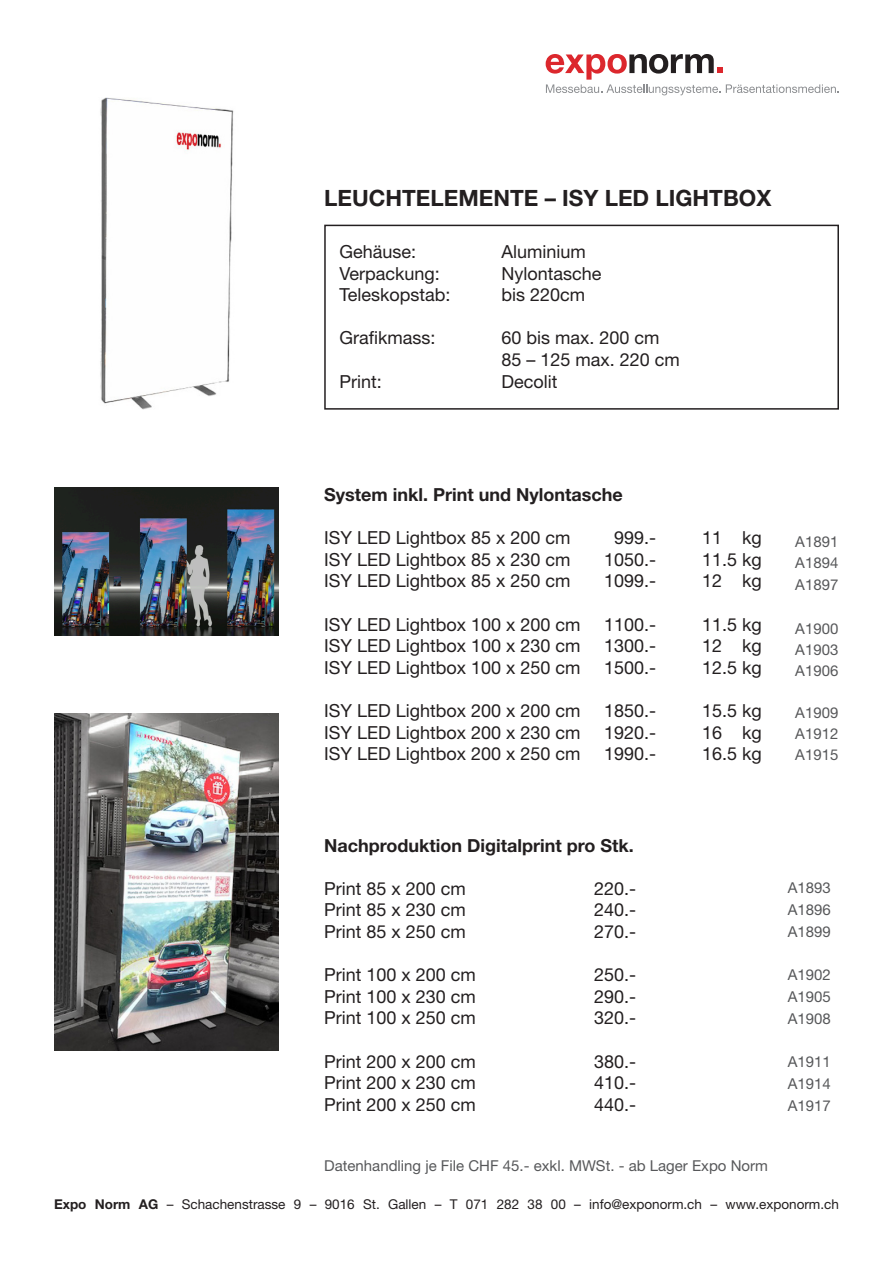
<style>
.page{position:relative;width:893px;height:1263px;background:#fff}
.page>*{position:absolute;margin:0;border:0;box-sizing:border-box;transform-origin:0 0}
.t1{font:700 22.5px "Helvetica Neue LT";color:#231f20}
.t2{font:18px "Helvetica Neue LT";color:#231f20}
.t3{font:700 18px "Helvetica Neue LT";color:#231f20}
.t4{font:15px "Helvetica Neue LT";color:#57585a}
.t5{font:13.5px "Helvetica Neue LT";color:#231f20}
.s1{font-weight:700}
</style>
<div class="page">
<svg style="left:546px;top:54px;width:293px;height:41px"></svg>
<img style="left:100px;top:97px;width:134px;height:313px">
<img style="left:54px;top:714px;width:224px;height:336px">
<img style="left:54px;top:487px;width:224px;height:149px">
<div style="left:324px;top:225px;width:515px;height:185px;border:2px solid #231f20"></div>
<p class="t1" style="left:324px;top:184px;width:449px">LEUCHTELEMENTE – ISY LED LIGHTBOX</p>
<p class="t2" style="left:339px;top:241px;width:78px">Gehäuse:</p>
<p class="t2" style="left:501px;top:241px;width:86px">Aluminium</p>
<p class="t2" style="left:339px;top:263px;width:102px">Verpackung:</p>
<p class="t2" style="left:501px;top:263px;width:102px">Nylontasche</p>
<p class="t2" style="left:339px;top:284px;width:113px">Teleskopstab:</p>
<p class="t2" style="left:501px;top:284px;width:85px">bis 220cm</p>
<p class="t2" style="left:339px;top:327px;width:98px">Grafikmass:</p>
<p class="t2" style="left:501px;top:327px;width:160px">60 bis max. 200 cm</p>
<p class="t2" style="left:501px;top:349px;width:180px">85 – 125 max. 220 cm</p>
<p class="t2" style="left:339px;top:371px;width:44px">Print:</p>
<p class="t2" style="left:501px;top:371px;width:57px">Decolit</p>
<p class="t3" style="left:324px;top:483px;width:300px">System inkl. Print und Nylontasche</p>
<p class="t2" style="left:324px;top:527px;width:248px">ISY LED Lightbox 85 x 200 cm</p>
<p class="t2" style="left:614px;top:527px;width:44px">999.-</p>
<p class="t2" style="left:702px;top:527px;width:61px">11 kg</p>
<p class="t2" style="left:324px;top:549px;width:248px">ISY LED Lightbox 85 x 230 cm</p>
<p class="t2" style="left:604px;top:549px;width:54px">1050.-</p>
<p class="t2" style="left:702px;top:549px;width:61px">11.5 kg</p>
<p class="t2" style="left:324px;top:570px;width:248px">ISY LED Lightbox 85 x 250 cm</p>
<p class="t2" style="left:604px;top:570px;width:54px">1099.-</p>
<p class="t2" style="left:702px;top:570px;width:61px">12 kg</p>
<p class="t2" style="left:324px;top:613px;width:258px">ISY LED Lightbox 100 x 200 cm</p>
<p class="t2" style="left:604px;top:613px;width:54px">1100.-</p>
<p class="t2" style="left:702px;top:613px;width:61px">11.5 kg</p>
<p class="t2" style="left:324px;top:635px;width:258px">ISY LED Lightbox 100 x 230 cm</p>
<p class="t2" style="left:604px;top:635px;width:54px">1300.-</p>
<p class="t2" style="left:702px;top:635px;width:61px">12 kg</p>
<p class="t2" style="left:324px;top:657px;width:258px">ISY LED Lightbox 100 x 250 cm</p>
<p class="t2" style="left:604px;top:657px;width:54px">1500.-</p>
<p class="t2" style="left:702px;top:657px;width:61px">12.5 kg</p>
<p class="t2" style="left:324px;top:700px;width:258px">ISY LED Lightbox 200 x 200 cm</p>
<p class="t2" style="left:604px;top:700px;width:54px">1850.-</p>
<p class="t2" style="left:702px;top:700px;width:61px">15.5 kg</p>
<p class="t2" style="left:324px;top:721px;width:258px">ISY LED Lightbox 200 x 230 cm</p>
<p class="t2" style="left:604px;top:721px;width:54px">1920.-</p>
<p class="t2" style="left:702px;top:721px;width:61px">16 kg</p>
<p class="t2" style="left:324px;top:743px;width:258px">ISY LED Lightbox 200 x 250 cm</p>
<p class="t2" style="left:604px;top:743px;width:54px">1990.-</p>
<p class="t2" style="left:702px;top:743px;width:61px">16.5 kg</p>
<p class="t4" style="left:795px;top:532px;width:45px">A1891</p>
<p class="t4" style="left:795px;top:554px;width:45px">A1894</p>
<p class="t4" style="left:795px;top:576px;width:45px">A1897</p>
<p class="t4" style="left:795px;top:619px;width:45px">A1900</p>
<p class="t4" style="left:795px;top:641px;width:45px">A1903</p>
<p class="t4" style="left:795px;top:662px;width:45px">A1906</p>
<p class="t4" style="left:795px;top:704px;width:45px">A1909</p>
<p class="t4" style="left:795px;top:725px;width:45px">A1912</p>
<p class="t4" style="left:795px;top:746px;width:45px">A1915</p>
<p class="t3" style="left:324px;top:834px;width:311px">Nachproduktion Digitalprint pro Stk.</p>
<p class="t2" style="left:324px;top:878px;width:143px">Print 85 x 200 cm</p>
<p class="t2" style="left:594px;top:878px;width:44px">220.-</p>
<p class="t2" style="left:324px;top:899px;width:143px">Print 85 x 230 cm</p>
<p class="t2" style="left:594px;top:899px;width:44px">240.-</p>
<p class="t2" style="left:324px;top:921px;width:143px">Print 85 x 250 cm</p>
<p class="t2" style="left:594px;top:921px;width:44px">270.-</p>
<p class="t2" style="left:324px;top:964px;width:153px">Print 100 x 200 cm</p>
<p class="t2" style="left:594px;top:964px;width:44px">250.-</p>
<p class="t2" style="left:324px;top:986px;width:153px">Print 100 x 230 cm</p>
<p class="t2" style="left:594px;top:986px;width:44px">290.-</p>
<p class="t2" style="left:324px;top:1007px;width:153px">Print 100 x 250 cm</p>
<p class="t2" style="left:594px;top:1007px;width:44px">320.-</p>
<p class="t2" style="left:324px;top:1050px;width:153px">Print 200 x 200 cm</p>
<p class="t2" style="left:594px;top:1050px;width:44px">380.-</p>
<p class="t2" style="left:324px;top:1072px;width:153px">Print 200 x 230 cm</p>
<p class="t2" style="left:594px;top:1072px;width:44px">410.-</p>
<p class="t2" style="left:324px;top:1094px;width:153px">Print 200 x 250 cm</p>
<p class="t2" style="left:594px;top:1094px;width:44px">440.-</p>
<p class="t4" style="left:324px;top:1156px;width:445px">Datenhandling je File CHF 45.- exkl. MWSt. - ab Lager Expo Norm</p>
<p class="t4" style="left:788px;top:879px;width:45px">A1893</p>
<p class="t4" style="left:788px;top:901px;width:45px">A1896</p>
<p class="t4" style="left:788px;top:922px;width:45px">A1899</p>
<p class="t4" style="left:788px;top:966px;width:45px">A1902</p>
<p class="t4" style="left:788px;top:988px;width:45px">A1905</p>
<p class="t4" style="left:788px;top:1009px;width:45px">A1908</p>
<p class="t4" style="left:788px;top:1053px;width:45px">A1911</p>
<p class="t4" style="left:788px;top:1075px;width:45px">A1914</p>
<p class="t4" style="left:788px;top:1096px;width:45px">A1917</p>
<p class="t5" style="left:54px;top:1196px;width:786px"><span class="s1">Expo Norm AG</span> – Schachenstrasse 9 – 9016 St. Gallen – T 071 282 38 00 – info@exponorm.ch – www.exponorm.ch</p>
</div>
